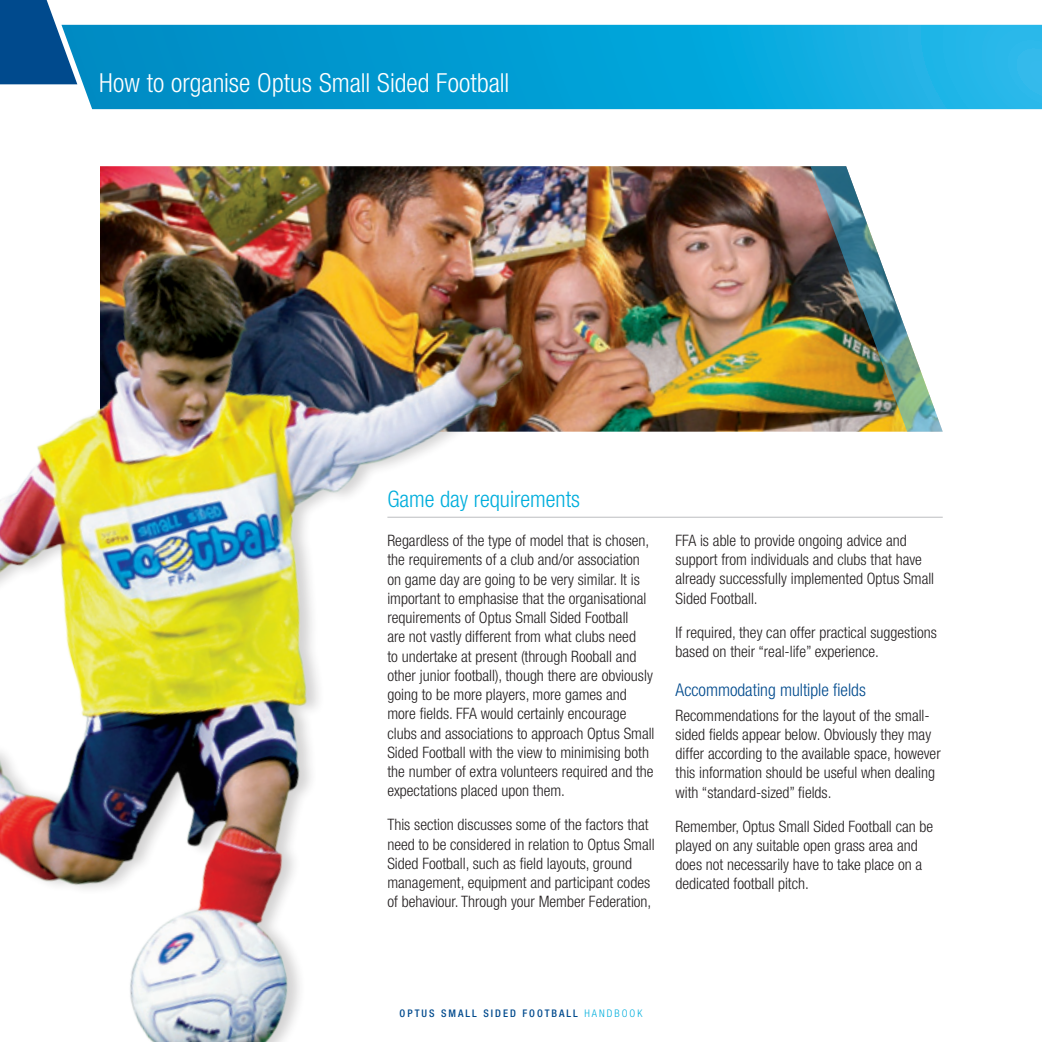
<style>
.page{position:relative;width:1042px;height:1042px;background:#fff}
.page>*{position:absolute;margin:0;border:0;box-sizing:border-box;transform-origin:0 0}
.t1{font:300 condensed 26.25px "Helvetica Neue";color:#fff}
.t2{font:300 condensed 22.75px "Helvetica Neue";color:#00aedc}
.t3{font:300 condensed 17.5px "Helvetica Neue";color:#004a8d}
.t4{font:300 condensed 15.75px/19.2px "Helvetica Neue";color:#231f20}
.t5{font:500 condensed 10.5px "Helvetica Neue";letter-spacing:.19em;color:#004a8d}
.s1{font-weight:300;color:#00aedc}
</style>
<div class="page">
<svg style="left:61px;top:25px;width:981px;height:84px;background:#0aa1d6"></svg>
<svg style="left:0;top:0;width:77px;height:84px;background:#2467a0"></svg>
<hr style="left:387px;top:517px;width:556px;height:1px;background:#bcbdc0">
<img style="left:722px;top:166px;width:88px;height:266px">
<img style="left:810px;top:166px;width:133px;height:266px">
<img style="left:0;top:166px;width:722px;height:876px">
<h1 class="t1" style="left:99px;top:67px;width:412px">How to organise Optus Small Sided Football</h1>
<h2 class="t2" style="left:387px;top:486px;width:194px">Game day requirements</h2>
<p class="t4" style="left:387px;top:531px;width:269px">Regardless of the type of model that is chosen, the requirements of a club and/or association on game day are going to be very similar. It is important to emphasise that the organisational requirements of Optus Small Sided Football<br>are not vastly different from what clubs need<br>to undertake at present (through Rooball and other junior football), though there are obviously going to be more players, more games and more fields. FFA would certainly encourage clubs and associations to approach Optus Small Sided Football with the view to minimising both the number of extra volunteers required and the expectations placed upon them.</p>
<p class="t4" style="left:387px;top:815px;width:269px">This section discusses some of the factors that need to be considered in relation to Optus Small Sided Football, such as field layouts, ground management, equipment and participant codes of behaviour. Through your Member Federation,</p>
<p class="t4" style="left:675px;top:531px;width:260px">FFA is able to provide ongoing advice and support from individuals and clubs that have already successfully implemented Optus Small Sided Football.</p>
<p class="t4" style="left:675px;top:622px;width:263px">If required, they can offer practical suggestions based on their “real-life” experience.</p>
<p class="t3" style="left:675px;top:680px;width:192px">Accommodating multiple fields</p>
<p class="t4" style="left:675px;top:705px;width:267px">Recommendations for the layout of the small&shy;sided fields appear below. Obviously they may differ according to the available space, however this information should be useful when dealing with “standard-sized” fields.</p>
<p class="t4" style="left:675px;top:816px;width:259px">Remember, Optus Small Sided Football can be played on any suitable open grass area and does not necessarily have to take place on a dedicated football pitch.</p>
<p class="t5" style="left:400px;top:1007px;width:201px">OPTUS SMALL SIDED FOOTBALL <span class="s1">HANDBOOK</span></p>
</div>
